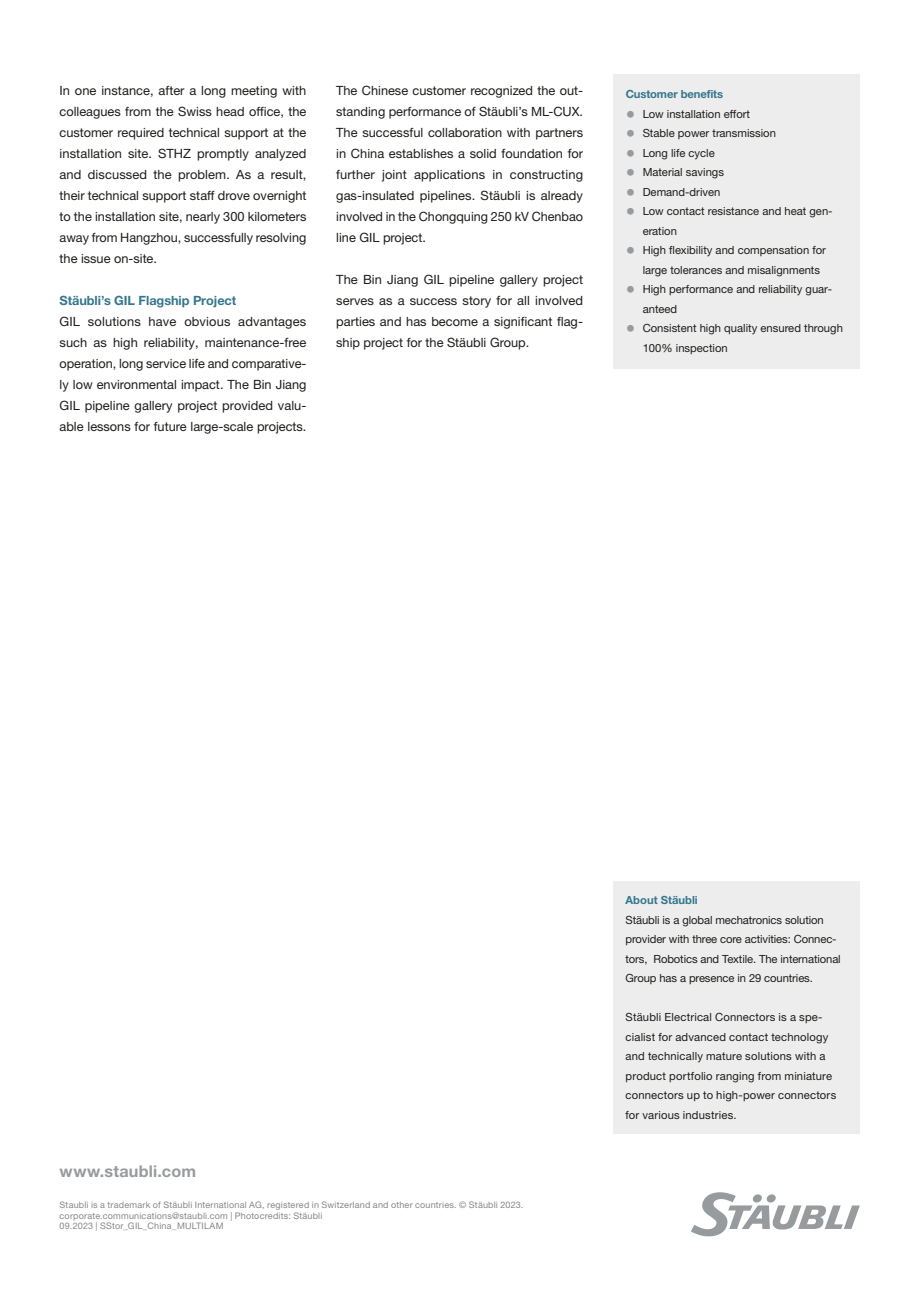
<style>
.page{position:relative;width:919px;height:1289px;background:#fff}
.page>*{position:absolute;margin:0;border:0;box-sizing:border-box;transform-origin:0 0}
.URL_Footer{font:700 16.2px "Helvetica Neue LTW1 G";letter-spacing:.015em;color:#989b9d}
.Text{font:12.75px/21px "Helvetica Neue LTW1 G";color:#1d1d1b;text-align:justify}
.Text_Title{font:700 12.75px "Helvetica Neue LTW1 G";letter-spacing:-.005em;color:#35768f}
.Box_Text{font:11.25px/19.5px "Helvetica Neue LTW1 G";color:#1d1d1b}
.Box_Title{font:700 11.25px "Helvetica Neue LTW1 G";letter-spacing:-.01em;color:#35768f}
.Credits{font:9px "Helvetica Neue LTW1 G";letter-spacing:.02em;color:#878787}
.s1{font-family:"Arial";font-size:27px;color:#989b9d}
</style>
<div class="page">
<div style="left:612px;top:881px;width:247px;height:252px;background:#ededed"></div>
<div style="left:613px;top:74px;width:246px;height:294px;background:#ededed"></div>
<svg style="left:691px;top:1192px;width:168px;height:45px"></svg>
<p class="Text" style="left:60px;top:80px;width:248px">In one instance, after a long meeting with colleagues from the Swiss head office, the customer required technical support at the installation site. STHZ promptly analyzed and discussed the problem. As a result, their technical support staff drove overnight to the installation site, nearly 300 kilometers away from Hangzhou, successfully resolving the issue on-site.</p>
<p class="Text_Title" style="left:60px;top:293px;width:178px">Stäubli’s GIL Flagship Project</p>
<p class="Text" style="left:60px;top:311px;width:248px">GIL solutions have obvious advantages such as high reliability, maintenance-free operation, long service life and comparative&shy;ly low environmental impact. The Bin Jiang GIL pipeline gallery project provided valu&shy;able lessons for future large-scale projects.</p>
<p class="Text" style="left:336px;top:80px;width:248px">The Chinese customer recognized the out&shy;standing performance of Stäubli’s ML-CUX.<br>The successful collaboration with partners in China establishes a solid foundation for further joint applications in constructing gas-insulated pipelines. Stäubli is already involved in the Chongquing 250 kV Chenbao line GIL project.</p>
<p class="Text" style="left:336px;top:269px;width:248px">The Bin Jiang GIL pipeline gallery project serves as a success story for all involved parties and has become a significant flag&shy;ship project for the Stäubli Group.</p>
<p class="Box_Title" style="left:625px;top:87px;width:99px">Customer benefits</p>
<p class="Box_Text" style="left:625px;top:104px;width:126px"><span class="s1">•</span> Low installation effort</p>
<p class="Box_Text" style="left:625px;top:123px;width:152px"><span class="s1">•</span> Stable power transmission</p>
<p class="Box_Text" style="left:625px;top:143px;width:91px"><span class="s1">•</span> Long life cycle</p>
<p class="Box_Text" style="left:625px;top:162px;width:100px"><span class="s1">•</span> Material savings</p>
<p class="Box_Text" style="left:625px;top:182px;width:96px"><span class="s1">•</span> Demand-driven</p>
<p class="Box_Text" style="left:642px;top:201px;width:191px;text-indent:-17px"><span class="s1">•</span> Low contact resistance and heat gen&shy;eration</p>
<p class="Box_Text" style="left:642px;top:240px;width:185px;text-indent:-17px"><span class="s1">•</span> High flexibility and compensation for large tolerances and misalignments</p>
<p class="Box_Text" style="left:642px;top:279px;width:191px;text-indent:-17px"><span class="s1">•</span> High performance and reliability guar&shy;anteed</p>
<p class="Box_Text" style="left:642px;top:318px;width:202px;text-indent:-17px"><span class="s1">•</span> Consistent high quality ensured through<br>100% inspection</p>
<p class="URL_Footer" style="left:60px;top:1160px;width:138px">www.staubli.com</p>
<p class="Credits" style="left:60px;top:1198px;width:465px">Staubli is a trademark of Stäubli International AG, registered in Switzerland and other countries. © Stäubli 2023.</p>
<p class="Credits" style="left:60px;top:1209px;width:264px">corporate.communications@staubli.com | Photocredits: Stäubli</p>
<p class="Credits" style="left:60px;top:1220px;width:165px">09.2023 | SStor_GIL_China_MULTILAM</p>
<p class="Box_Title" style="left:625px;top:893px;width:74px">About Stäubli</p>
<p class="Box_Text" style="left:625px;top:909px;width:217px">Stäubli is a global mechatronics solution provider with three core activities: Connec&shy;tors, Robotics and Textile. The international Group has a presence in 29 countries.</p>
<p class="Box_Text" style="left:625px;top:1007px;width:212px">Stäubli Electrical Connectors is a spe&shy;cialist for advanced contact technology and technically mature solutions with a product portfolio ranging from miniature connectors up to high-power connectors for various industries.</p>
</div>
